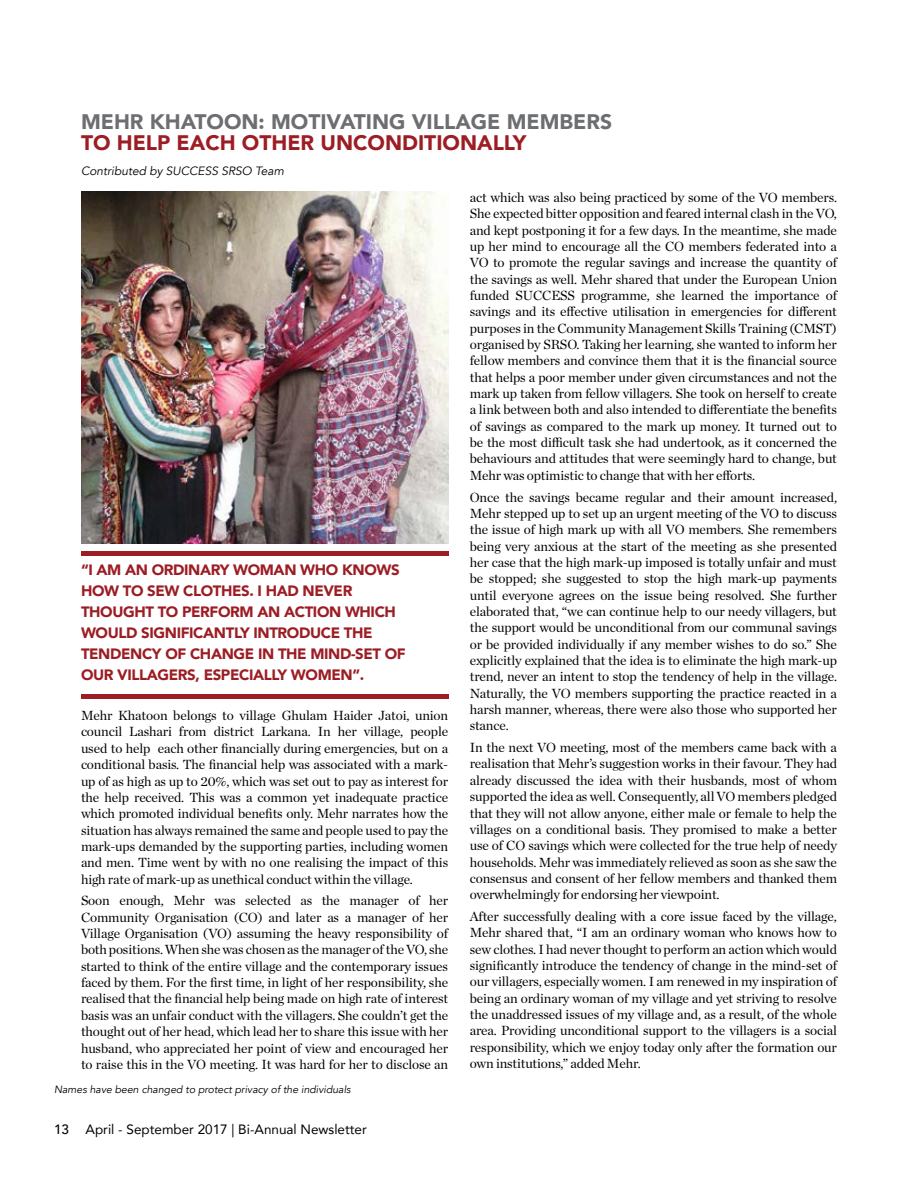
<style>
.page{position:relative;width:918px;height:1188px;background:#fff}
.page>*{position:absolute;margin:0;border:0;box-sizing:border-box;transform-origin:0 0}
.t1{font:900 21px "Avenir";color:#6d6e71}
.t2{font:900 21px "Avenir";color:#9c1d24}
.t3{font:900 15px/21px "Avenir";letter-spacing:-.025em;color:#9c1d24}
.t4{font:13.5px/16.4px "Chronicle Deck";letter-spacing:-.01em;color:#000;text-align:justify}
.t5{font:13.5px "Avenir";color:#000}
.t6{font:italic 12px "Avenir";color:#000}
.t7{font:italic 10.5px "Avenir";color:#000}
.s1{font-weight:500}
</style>
<div class="page">
<img style="left:81px;top:191px;width:367px;height:352px">
<hr style="left:81px;top:552px;width:367px;height:4px;background:#9c1d24">
<hr style="left:81px;top:694px;width:367px;height:4px;background:#9c1d24">
<h1 class="t1" style="left:81px;top:104px;width:533px">MEHR KHATOON: MOTIVATING VILLAGE MEMBERS</h1>
<h1 class="t2" style="left:81px;top:125px;width:447px">TO HELP EACH OTHER UNCONDITIONALLY</h1>
<p class="t6" style="left:81px;top:164px;width:204px">Contributed by SUCCESS SRSO Team</p>
<p class="t3" style="left:81px;top:559px;width:326px">“I AM AN ORDINARY WOMAN WHO KNOWS HOW TO SEW CLOTHES. I HAD NEVER THOUGHT TO PERFORM AN ACTION WHICH WOULD SIGNIFICANTLY INTRODUCE THE TENDENCY OF CHANGE IN THE MIND-SET OF OUR VILLAGERS, ESPECIALLY WOMEN”.</p>
<p class="t4" style="left:81px;top:706px;width:369px">Mehr Khatoon belongs to village Ghulam Haider Jatoi, union council Lashari from district Larkana. In her village, people used to help each other financially during emergencies, but on a conditional basis. The financial help was associated with a mark&shy;up of as high as up to 20%, which was set out to pay as interest for the help received. This was a common yet inadequate practice which promoted individual benefits only. Mehr narrates how the situation has always remained the same and people used to pay the mark-ups demanded by the supporting parties, including women and men. Time went by with no one realising the impact of this high rate of mark-up as unethical conduct within the village.</p>
<p class="t4" style="left:81px;top:892px;width:369px">Soon enough, Mehr was selected as the manager of her Community Organisation (CO) and later as a manager of her Village Organisation (VO) assuming the heavy responsibility of both positions. When she was chosen as the manager of the VO, she started to think of the entire village and the contemporary issues faced by them. For the first time, in light of her responsibility, she realised that the financial help being made on high rate of interest basis was an unfair conduct with the villagers. She couldn’t get the thought out of her head, which lead her to share this issue with her husband, who appreciated her point of view and encouraged her to raise this in the VO meeting. It was hard for her to disclose an</p>
<p class="t7" style="left:54px;top:1083px;width:298px">Names have been changed to protect privacy of the individuals</p>
<p class="t5" style="left:54px;top:1118px;width:314px"><span class="s1">13</span> April - September 2017 | Bi-Annual Newsletter</p>
<p class="t4" style="left:470px;top:188px;width:369px">act which was also being practiced by some of the VO members.<br>She expected bitter opposition and feared internal clash in the VO, and kept postponing it for a few days. In the meantime, she made up her mind to encourage all the CO members federated into a VO to promote the regular savings and increase the quantity of the savings as well. Mehr shared that under the European Union funded SUCCESS programme, she learned the importance of savings and its effective utilisation in emergencies for different purposes in the Community Management Skills Training (CMST) organised by SRSO. Taking her learning, she wanted to inform her fellow members and convince them that it is the financial source that helps a poor member under given circumstances and not the mark up taken from fellow villagers. She took on herself to create a link between both and also intended to differentiate the benefits of savings as compared to the mark up money. It turned out to be the most difficult task she had undertook, as it concerned the behaviours and attitudes that were seemingly hard to change, but Mehr was optimistic to change that with her efforts.</p>
<p class="t4" style="left:470px;top:488px;width:369px">Once the savings became regular and their amount increased, Mehr stepped up to set up an urgent meeting of the VO to discuss the issue of high mark up with all VO members. She remembers being very anxious at the start of the meeting as she presented her case that the high mark-up imposed is totally unfair and must be stopped; she suggested to stop the high mark-up payments until everyone agrees on the issue being resolved. She further elaborated that, “we can continue help to our needy villagers, but the support would be unconditional from our communal savings or be provided individually if any member wishes to do so.” She explicitly explained that the idea is to eliminate the high mark-up trend, never an intent to stop the tendency of help in the village.<br>Naturally, the VO members supporting the practice reacted in a harsh manner, whereas, there were also those who supported her stance.</p>
<p class="t4" style="left:470px;top:738px;width:369px">In the next VO meeting, most of the members came back with a realisation that Mehr’s suggestion works in their favour. They had already discussed the idea with their husbands, most of whom supported the idea as well. Consequently, all VO members pledged that they will not allow anyone, either male or female to help the villages on a conditional basis. They promised to make a better use of CO savings which were collected for the true help of needy households. Mehr was immediately relieved as soon as she saw the consensus and consent of her fellow members and thanked them overwhelmingly for endorsing her viewpoint.</p>
<p class="t4" style="left:470px;top:907px;width:369px">After successfully dealing with a core issue faced by the village, Mehr shared that, “I am an ordinary woman who knows how to sew clothes. I had never thought to perform an action which would significantly introduce the tendency of change in the mind-set of our villagers, especially women. I am renewed in my inspiration of being an ordinary woman of my village and yet striving to resolve the unaddressed issues of my village and, as a result, of the whole area. Providing unconditional support to the villagers is a social responsibility, which we enjoy today only after the formation our own institutions,” added Mehr.</p>
</div>
